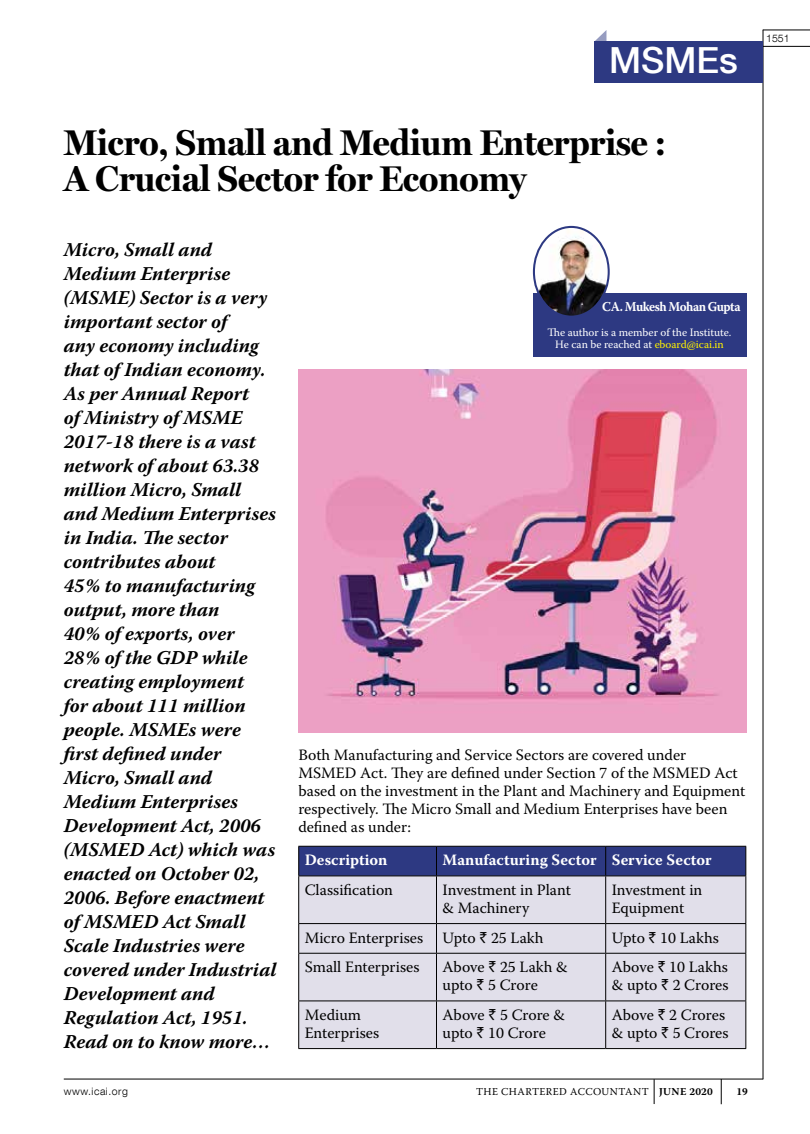
<style>
.page{position:relative;width:810px;height:1134px;background:#fff}
.page>*{position:absolute;margin:0;border:0;box-sizing:border-box;transform-origin:0 0}
.t1{font:700 36px/36px "Miller Display";color:#000}
.t2{font:500 36px "Helvetica Neue LT Com";color:#fff}
.t3{font:italic 700 19.5px/24px "Warnock Pro";color:#000}
.t4{font:15.75px/18px "Warnock Pro";color:#000}
.t5{font:700 15.75px "Warnock Pro";letter-spacing:.005em;color:#fff}
.t6{font:700 13.5px "Warnock Pro";letter-spacing:-.04em;color:#fff;scale:.93 1}
.t7{font:11.25px/12px "Warnock Pro";letter-spacing:-.005em;color:#fff;text-align:center}
.t8{font:10.5px "Warnock Pro";letter-spacing:.04em;color:#000}
.t9{font:300 10.5px "Helvetica Neue LT Com";letter-spacing:.05em;color:#000}
.t10{font:700 10.5px "Warnock Pro";color:#000}
.s1{color:#fff200}
.s2{font-family:"Rupee"}
.s3{font-weight:700}
</style>
<div class="page">
<hr style="left:64px;top:1079px;width:699px;height:1px;background:#000">
<hr style="left:763px;top:30px;width:47px;height:1px;background:#000">
<hr style="left:763px;top:30px;width:1px;height:1049px;background:#000">
<hr style="left:763px;top:46px;width:47px;height:1px;background:#000">
<svg style="left:721px;top:1079px;width:1px;height:25px"></svg>
<svg style="left:654px;top:1079px;width:1px;height:25px"></svg>
<svg style="left:595px;top:30px;width:11px;height:11px"></svg>
<div style="left:595px;top:41px;width:168px;height:41px;background:#2d3982"></div>
<div style="left:533px;top:293px;width:213px;height:64px;background:#2d3982"></div>
<img style="left:534px;top:228px;width:75px;height:87px">
<div style="left:533px;top:226px;width:77px;height:92px;border:2px solid #2d3982;border-radius:50%"></div>
<div style="left:299px;top:877px;width:446px;height:171px;background:#e1dfea"></div>
<svg style="left:298px;top:846px;width:448px;height:30px;background:#2b367b"></svg>
<hr style="left:298px;top:876px;width:138px;height:1px;background:#000">
<hr style="left:298px;top:876px;width:1px;height:47px;background:#000">
<hr style="left:436px;top:876px;width:170px;height:1px;background:#000">
<hr style="left:436px;top:876px;width:1px;height:47px;background:#000">
<hr style="left:606px;top:876px;width:140px;height:1px;background:#000">
<hr style="left:605px;top:876px;width:1px;height:47px;background:#000">
<hr style="left:745px;top:876px;width:1px;height:47px;background:#000">
<hr style="left:298px;top:923px;width:138px;height:1px;background:#000">
<svg style="left:298px;top:924px;width:1px;height:29px"></svg>
<hr style="left:436px;top:923px;width:170px;height:1px;background:#000">
<svg style="left:436px;top:924px;width:1px;height:29px"></svg>
<hr style="left:606px;top:923px;width:140px;height:1px;background:#000">
<svg style="left:605px;top:924px;width:1px;height:29px"></svg>
<svg style="left:745px;top:924px;width:1px;height:29px"></svg>
<hr style="left:298px;top:953px;width:138px;height:1px;background:#000">
<hr style="left:298px;top:954px;width:1px;height:47px;background:#000">
<hr style="left:436px;top:953px;width:170px;height:1px;background:#000">
<hr style="left:436px;top:954px;width:1px;height:47px;background:#000">
<hr style="left:606px;top:953px;width:140px;height:1px;background:#000">
<hr style="left:605px;top:954px;width:1px;height:47px;background:#000">
<hr style="left:745px;top:954px;width:1px;height:47px;background:#000">
<hr style="left:298px;top:1001px;width:138px;height:1px;background:#000">
<hr style="left:298px;top:1001px;width:1px;height:47px;background:#000">
<hr style="left:436px;top:1001px;width:170px;height:1px;background:#000">
<hr style="left:436px;top:1001px;width:1px;height:47px;background:#000">
<hr style="left:606px;top:1001px;width:140px;height:1px;background:#000">
<hr style="left:605px;top:1001px;width:1px;height:47px;background:#000">
<hr style="left:745px;top:1001px;width:1px;height:47px;background:#000">
<hr style="left:298px;top:1048px;width:138px;height:1px;background:#000">
<hr style="left:436px;top:1048px;width:170px;height:1px;background:#000">
<hr style="left:606px;top:1048px;width:140px;height:1px;background:#000">
<img style="left:298px;top:370px;width:448px;height:363px">
<h1 class="t2" style="left:609px;top:38px;width:130px">MSMEs</h1>
<p class="t9" style="left:766px;top:32px;width:25px">1551</p>
<h1 class="t1" style="left:64px;top:126px;width:604px">Micro, Small and Medium Enterprise :<br>A Crucial Sector for Economy</h1>
<p class="t3" style="left:64px;top:237px;width:214px">Micro, Small and<br>Medium Enterprise (MSME) Sector is a very important sector of<br>any economy including that of Indian economy.<br>As per Annual Report<br>of Ministry of MSME<br>2017-18 there is a vast network of about 63.38 million Micro, Small and Medium Enterprises in India. The sector contributes about<br>45% to manufacturing output, more than<br>40% of exports, over<br>28% of the GDP while creating employment<br>for about 111 million people. MSMEs were first defined under<br>Micro, Small and<br>Medium Enterprises<br>Development Act, 2006 (MSMED Act) which was enacted on October 02,<br>2006. Before enactment of MSMED Act Small<br>Scale Industries were covered under Industrial<br>Development and<br>Regulation Act, 1951.<br>Read on to know more…</p>
<p class="t6" style="left:602px;top:299px;width:150px">CA. Mukesh Mohan Gupta</p>
<p class="t7" style="left:548px;top:326px;width:185px">The author is a member of the Institute.<br>He can be reached at <span class="s1">eboard@icai.in</span></p>
<p class="t4" style="left:298px;top:746px;width:448px">Both Manufacturing and Service Sectors are covered under MSMED Act. They are defined under Section 7 of the MSMED Act based on the investment in the Plant and Machinery and Equipment respectively. The Micro Small and Medium Enterprises have been defined as under:</p>
<p class="t5" style="left:305px;top:851px;width:84px">Description</p>
<p class="t5" style="left:443px;top:851px;width:271px">Manufacturing Sector Service Sector</p>
<p class="t4" style="left:305px;top:881px;width:90px">Classification</p>
<p class="t4" style="left:443px;top:881px;width:130px">Investment in Plant &amp; Machinery</p>
<p class="t4" style="left:612px;top:881px;width:92px">Investment in<br>Equipment</p>
<p class="t4" style="left:305px;top:928px;width:240px">Micro Enterprises Upto <span class="s2">`</span> 25 Lakh</p>
<p class="t4" style="left:612px;top:928px;width:109px">Upto <span class="s2">`</span> 10 Lakhs</p>
<p class="t4" style="left:305px;top:958px;width:116px">Small Enterprises</p>
<p class="t4" style="left:443px;top:958px;width:127px">Above <span class="s2">`</span> 25 Lakh &amp; upto <span class="s2">`</span> 5 Crore</p>
<p class="t4" style="left:612px;top:958px;width:118px">Above <span class="s2">`</span> 10 Lakhs &amp; upto <span class="s2">`</span> 2 Crores</p>
<p class="t4" style="left:305px;top:1006px;width:76px">Medium<br>Enterprises</p>
<p class="t4" style="left:443px;top:1006px;width:124px">Above <span class="s2">`</span> 5 Crore &amp; upto <span class="s2">`</span> 10 Crore</p>
<p class="t4" style="left:612px;top:1006px;width:118px">Above <span class="s2">`</span> 2 Crores &amp; upto <span class="s2">`</span> 5 Crores</p>
<p class="t9" style="left:64px;top:1085px;width:66px">www.icai.org</p>
<p class="t8" style="left:476px;top:1085px;width:238px">THE CHARTERED ACCOUNTANT <span class="s3">JUNE 2020</span></p>
<p class="t10" style="left:737px;top:1086px;width:13px">19</p>
</div>
